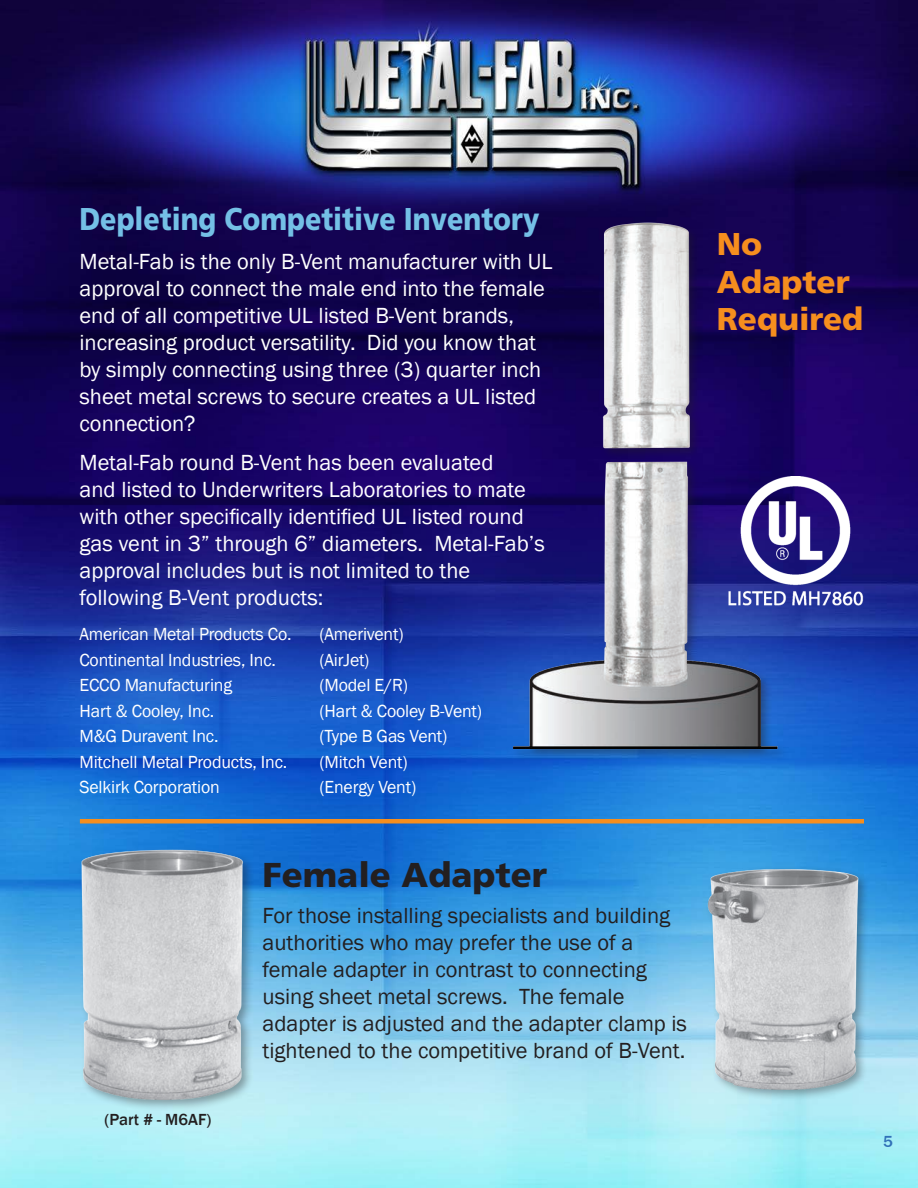
<style>
.page{position:relative;width:918px;height:1188px;background:#fff}
.page>*{position:absolute;margin:0;border:0;box-sizing:border-box;transform-origin:0 0}
.t1{font:900 34.5px "Frutiger LT Std";color:#231f20}
.t2{font:900 31.5px "Frutiger LT Std";color:#74c0e6;scale:.85 1}
.t3{font:900 31.5px/37.8px "Frutiger LT Std";color:#f68e1e}
.t4{font:22.5px/27px "Franklin Gothic";color:#fff}
.t5{font:22.5px/27px "Franklin Gothic";color:#231f20}
.t6{font:18px "Franklin Gothic";letter-spacing:-.01em;color:#fff}
.t7{font:500 16.5px "Franklin Gothic";color:#231f20}
.t8{font:500 16.5px "Franklin Gothic";color:#0155a5}
.s1{color:#3171b8}
</style>
<div class="page">
<img style="left:0;top:0;width:918px;height:1188px">
<div style="left:80px;top:819px;width:784px;height:5px;background:#f68e1e"></div>
<img style="left:70px;top:837px;width:184px;height:272px">
<div style="left:706px;top:866px;width:164px;height:236px;background:#231f20;opacity:.4"></div>
<img style="left:699px;top:855px;width:165px;height:243px">
<img style="left:456px;top:202px;width:378px;height:568px">
<img style="left:727px;top:477px;width:136px;height:133px">
<p class="t2" style="left:80px;top:200px;width:543px">Depleting Competitive Inventory</p>
<p class="t4" style="left:80px;top:249px;width:474px">Metal-Fab is the only B-Vent manufacturer with UL approval to connect the male end into the female end of all competitive UL listed B-Vent brands, increasing product versatility. Did you know that by simply connecting using three (3) quarter inch sheet metal screws to secure creates a UL listed connection?</p>
<p class="t4" style="left:80px;top:450px;width:467px">Metal-Fab round B-Vent has been evaluated<br>and listed to Underwriters Laboratories to mate with other specifically identified UL listed round gas vent in 3” through 6” diameters. Metal-Fab’s approval includes but is not limited to the following B-Vent products:</p>
<p class="t6" style="left:80px;top:623px;width:214px">American Metal Products Co.</p>
<p class="t6" style="left:319px;top:623px;width:86px">(Amerivent)</p>
<p class="t6" style="left:80px;top:649px;width:198px">Continental Industries, Inc.</p>
<p class="t6" style="left:319px;top:649px;width:52px">(AirJet)</p>
<p class="t6" style="left:80px;top:674px;width:154px">ECCO Manufacturing</p>
<p class="t6" style="left:319px;top:674px;width:90px">(Model E/R)</p>
<p class="t6" style="left:80px;top:700px;width:136px">Hart &amp; Cooley, Inc.</p>
<p class="t6" style="left:319px;top:700px;width:164px">(Hart &amp; Cooley B-Vent)</p>
<p class="t6" style="left:80px;top:725px;width:141px">M&amp;G Duravent Inc.</p>
<p class="t6" style="left:319px;top:725px;width:129px">(Type B Gas Vent)</p>
<p class="t6" style="left:80px;top:751px;width:209px">Mitchell Metal Products, Inc.</p>
<p class="t6" style="left:319px;top:751px;width:90px">(Mitch Vent)</p>
<p class="t6" style="left:80px;top:776px;width:142px">Selkirk Corporation</p>
<p class="t6" style="left:319px;top:776px;width:98px">(Energy Vent)</p>
<p class="t1" style="left:262px;top:854px;width:286px">Female Adapter</p>
<p class="t7" style="left:105px;top:1109px;width:108px">(Part # - M6AF)</p>
<p class="t5" style="left:262px;top:903px;width:426px">For those installing specialists and building authorities who may prefer the use of a female adapter in contrast to connecting using sheet metal screws. The female adapter is adjusted and the adapter clamp is tightened to the competitive brand of B-Vent.</p>
<p class="t3" style="left:717px;top:225px;width:148px">No<br>Adapter<br>Required</p>
<p class="t8" style="left:880px;top:1131px;width:14px">5<span class="s1">5</span></p>
</div>
